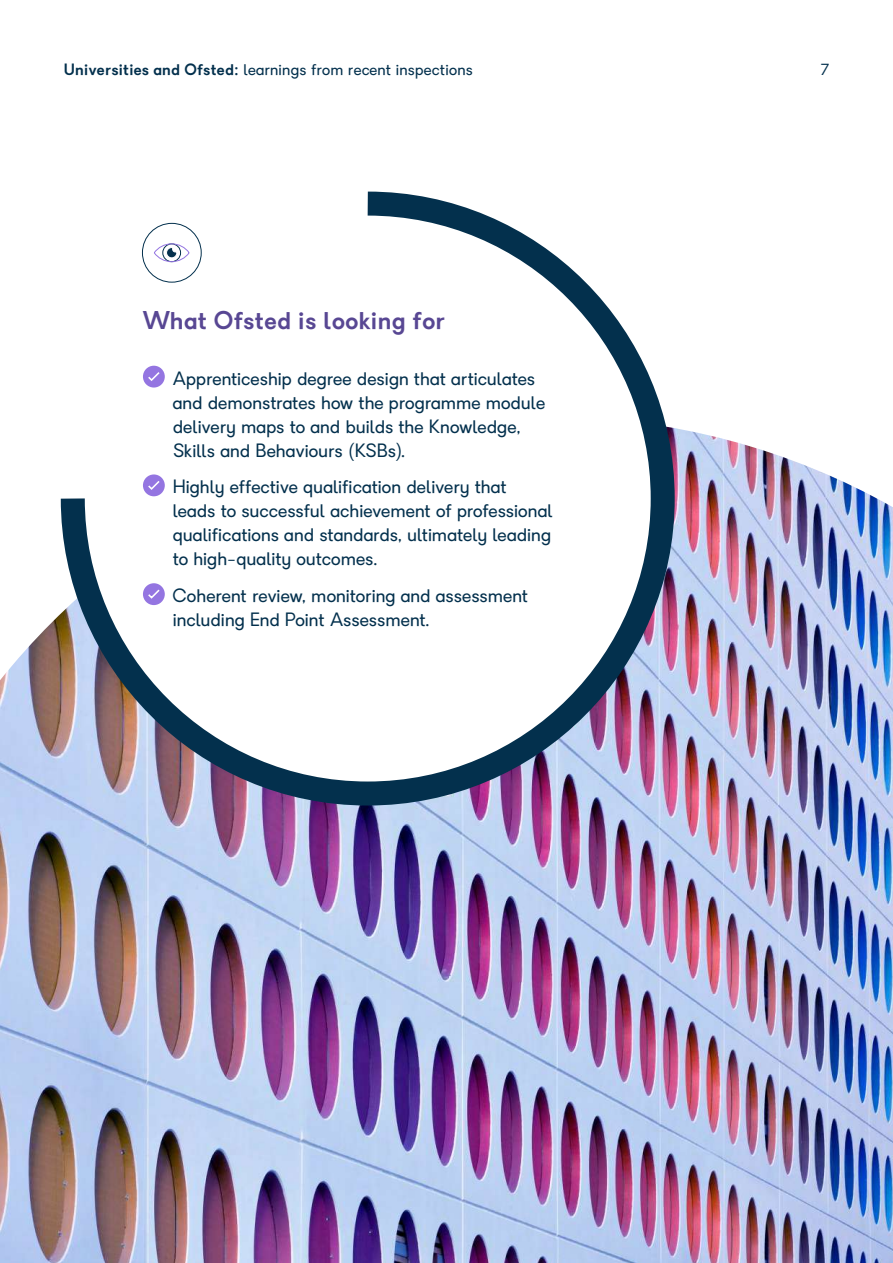
<style>
.page{position:relative;width:893px;height:1263px;background:#fff}
.page>*{position:absolute;margin:0;border:0;box-sizing:border-box;transform-origin:0 0}
.t1{font:600 24px "Granary";letter-spacing:.02em;color:#584793}
.t2{font:18px/24px "Granary";letter-spacing:.005em;color:#03304d}
.t3{font:15.3px "Granary";letter-spacing:.02em;color:#03304d}
.t4{font:15px "Granary";color:#03304d}
.s1{font-weight:600}
</style>
<div class="page">
<img style="left:0;top:430px;width:893px;height:833px">
<svg style="left:49px;top:191px;width:638px;height:626px"></svg>
<div style="left:143px;top:366px;width:22px;height:21px;background:#9475e1;border-radius:50%"></div>
<svg style="left:148px;top:372px;width:12px;height:9px"></svg>
<div style="left:143px;top:474px;width:22px;height:22px;background:#9475e1;border-radius:50%"></div>
<svg style="left:148px;top:481px;width:12px;height:9px"></svg>
<div style="left:143px;top:583px;width:22px;height:22px;background:#9475e1;border-radius:50%"></div>
<svg style="left:148px;top:589px;width:12px;height:10px"></svg>
<div style="left:142px;top:223px;width:60px;height:59px;border:1px solid #03304d;border-radius:50%"></div>
<svg style="left:153px;top:243px;width:37px;height:19px"></svg>
<p class="t3" style="left:64px;top:60px;width:411px"><span class="s1">Universities and Ofsted:</span> learnings from recent inspections</p>
<p class="t4" style="left:821px;top:60px;width:10px">7</p>
<h1 class="t1" style="left:142px;top:304px;width:304px">What Ofsted is looking for</h1>
<p class="t2" style="left:173px;top:366px;width:374px">Apprenticeship degree design that articulates and demonstrates how the programme module delivery maps to and builds the Knowledge, Skills and Behaviours (KSBs).</p>
<p class="t2" style="left:173px;top:475px;width:382px">Highly effective qualification delivery that leads to successful achievement of professional qualifications and standards, ultimately leading to high-quality outcomes.</p>
<p class="t2" style="left:173px;top:584px;width:357px">Coherent review, monitoring and assessment including End Point Assessment.</p>
</div>
